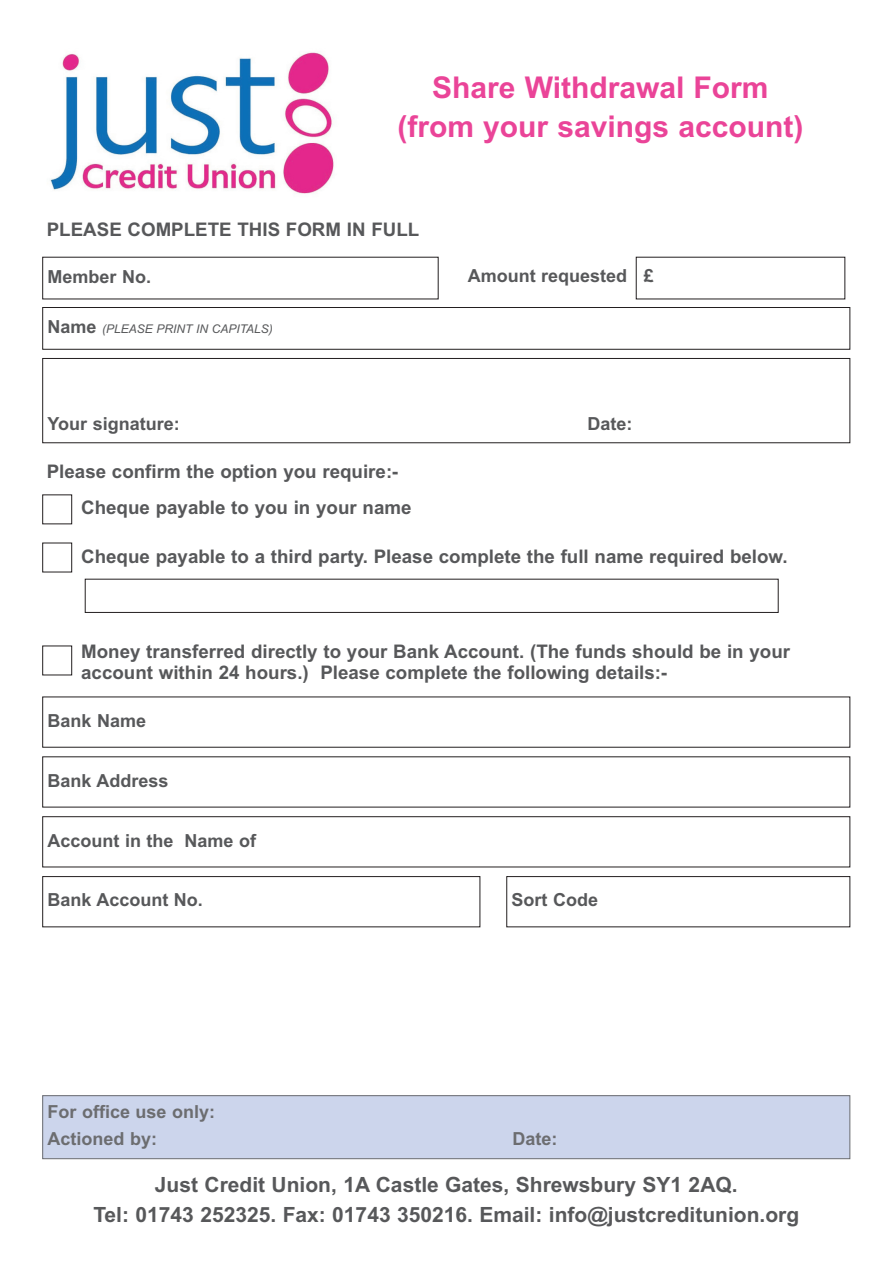
<style>
.page{position:relative;width:893px;height:1263px;background:#fff}
.page>*{position:absolute;margin:0;border:0;box-sizing:border-box;transform-origin:0 0}
.t1{font:700 30px/39px "Arial";color:#ea4498;text-align:center}
.t2{font:700 21px/30px "Arial";color:#57585a;text-align:center}
.t3{font:700 18.75px/36px "Arial";color:#57585a}
.t4{font:700 18px "Arial";color:#57585a}
.t5{font:700 18px/27px "Arial";color:#6c6d70}
.t6{font:italic 12px "Arial";color:#57585a}
.s1{font-weight:700;font-style:normal;font-size:18px}
</style>
<div class="page">
<img style="left:50px;top:52px;width:284px;height:142px">
<div style="left:42px;top:816px;width:808px;height:51px;border:1px solid #231f20"></div>
<div style="left:42px;top:876px;width:438px;height:51px;border:1px solid #231f20"></div>
<div style="left:506px;top:876px;width:344px;height:51px;border:1px solid #231f20"></div>
<div style="left:42px;top:358px;width:808px;height:85px;border:1px solid #231f20"></div>
<div style="left:43px;top:1096px;width:807px;height:63px;background:#ccd5ec"></div>
<div style="left:42px;top:1095px;width:808px;height:64px;border:1px solid #6c6d70"></div>
<div style="left:42px;top:307px;width:808px;height:43px;border:1px solid #231f20"></div>
<svg style="left:42px;top:494px;width:737px;height:182px"></svg>
<h1 class="t1" style="left:397px;top:70px;width:407px">Share Withdrawal Form (from your savings account)</h1>
<p class="t3" style="left:47px;top:213px;width:374px">PLEASE COMPLETE THIS FORM IN FULL</p>
<p class="t4" style="left:48px;top:270px;width:105px">Member No.</p>
<p class="t6" style="left:48px;top:324px;width:227px"><span class="s1">Name</span> (PLEASE PRINT IN CAPITALS)</p>
<p class="t4" style="left:468px;top:269px;width:188px">Amount requested £</p>
<p class="t4" style="left:48px;top:417px;width:134px">Your signature:</p>
<p class="t4" style="left:588px;top:417px;width:46px">Date:</p>
<p class="t3" style="left:81px;top:455px;width:332px;text-indent:-34px">Please confirm the option you require:-<br>Cheque payable to you in your name</p>
<p class="t3" style="left:81px;top:540px;width:708px">Cheque payable to a third party. Please complete the full name required below.</p>
<p class="t3" style="left:81px;top:642px;width:710px;line-height:21px">Money transferred directly to your Bank Account. (The funds should be in your account within 24 hours.) Please complete the following details:-</p>
<p class="t4" style="left:48px;top:714px;width:100px">Bank Name</p>
<p class="t4" style="left:48px;top:774px;width:122px">Bank Address</p>
<p class="t4" style="left:48px;top:834px;width:210px">Account in the Name of</p>
<p class="t4" style="left:48px;top:893px;width:157px">Bank Account No.</p>
<p class="t4" style="left:512px;top:893px;width:88px">Sort Code</p>
<p class="t5" style="left:48px;top:1100px;width:169px">For office use only:<br>Actioned by:</p>
<p class="t5" style="left:513px;top:1127px;width:46px">Date:</p>
<p class="t2" style="left:93px;top:1171px;width:707px">Just Credit Union, 1A Castle Gates, Shrewsbury SY1 2AQ.<br>Tel: 01743 252325. Fax: 01743 350216. Email: info@justcreditunion.org</p>
</div>
